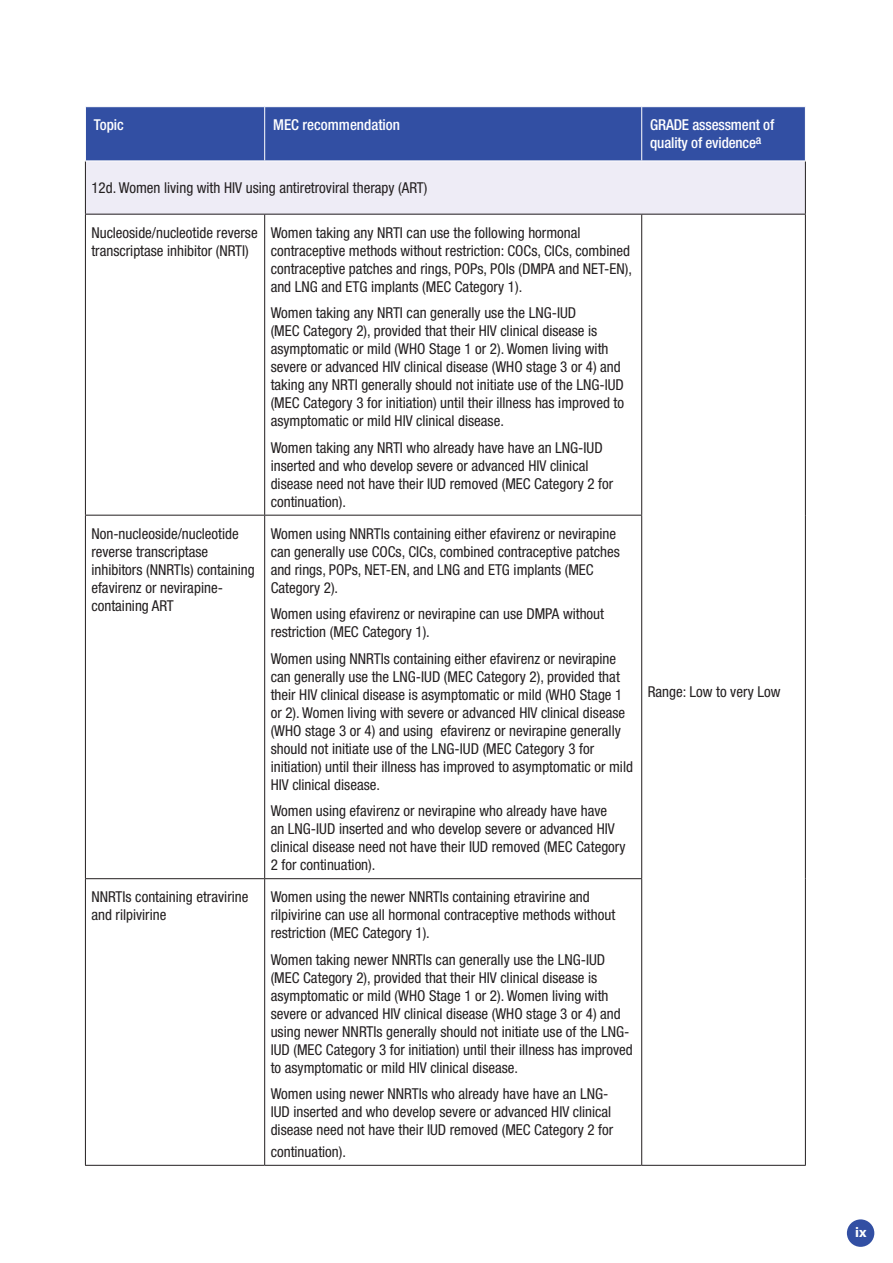
<style>
.page{position:relative;width:893px;height:1263px;background:#fff}
.page>*{position:absolute;margin:0;border:0;box-sizing:border-box;transform-origin:0 0}
.Table_text{font:condensed 15px/18px "Helvetica Neue LT Std";color:#231f20}
.Table_running_header{font:500 condensed 15px/18px "Helvetica Neue LT Std";letter-spacing:-.01em;color:#fff}
.Recommendation_text{font:condensed 15px "Helvetica Neue LT Std";color:#231f20}
.t1{font:700 14.4px "Myriad Pro";color:#fff}
</style>
<div class="page">
<div style="left:847px;top:1219px;width:27px;height:28px;background:#324fa3;border-radius:50%"></div>
<div style="left:86px;top:107px;width:719px;height:54px;background:#324fa3"></div>
<div style="left:85px;top:161px;width:720px;height:53px;background:#eeecf6"></div>
<hr style="left:85px;top:515px;width:180px;height:1px;background:#231f20">
<hr style="left:85px;top:515px;width:1px;height:363px;background:#231f20">
<hr style="left:265px;top:515px;width:377px;height:1px;background:#231f20">
<hr style="left:264px;top:515px;width:1px;height:363px;background:#231f20">
<hr style="left:85px;top:878px;width:180px;height:1px;background:#231f20">
<hr style="left:85px;top:879px;width:1px;height:286px;background:#231f20">
<hr style="left:265px;top:878px;width:377px;height:1px;background:#231f20">
<hr style="left:264px;top:879px;width:1px;height:286px;background:#231f20">
<hr style="left:85px;top:161px;width:1px;height:53px;background:#231f20">
<hr style="left:805px;top:161px;width:1px;height:53px;background:#231f20">
<hr style="left:264px;top:215px;width:1px;height:300px;background:#231f20">
<hr style="left:85px;top:1165px;width:180px;height:1px;background:#231f20">
<hr style="left:265px;top:1165px;width:377px;height:1px;background:#231f20">
<hr style="left:642px;top:1165px;width:164px;height:1px;background:#231f20">
<hr style="left:85px;top:214px;width:180px;height:1px;background:#231f20">
<hr style="left:85px;top:215px;width:1px;height:300px;background:#231f20">
<hr style="left:265px;top:214px;width:377px;height:1px;background:#231f20">
<hr style="left:264px;top:107px;width:1px;height:54px;background:#fff">
<hr style="left:642px;top:161px;width:164px;height:1px;background:#fff">
<hr style="left:642px;top:214px;width:164px;height:1px;background:#231f20">
<hr style="left:641px;top:215px;width:1px;height:300px;background:#231f20">
<hr style="left:805px;top:215px;width:1px;height:300px;background:#231f20">
<hr style="left:641px;top:515px;width:1px;height:363px;background:#231f20">
<hr style="left:805px;top:515px;width:1px;height:364px;background:#231f20">
<hr style="left:641px;top:879px;width:1px;height:286px;background:#231f20">
<hr style="left:805px;top:879px;width:1px;height:286px;background:#231f20">
<hr style="left:641px;top:107px;width:1px;height:54px;background:#fff">
<hr style="left:85px;top:161px;width:180px;height:1px;background:#fff">
<hr style="left:265px;top:161px;width:377px;height:1px;background:#fff">
<p class="Table_running_header" style="left:94px;top:116px;width:31px">Topic</p>
<p class="Table_running_header" style="left:273px;top:116px;width:128px">MEC recommendation</p>
<p class="Table_running_header" style="left:650px;top:116px;width:125px">GRADE assessment of quality of evidence<sup>a</sup></p>
<p class="Recommendation_text" style="left:91px;top:179px;width:338px">12d. Women living with HIV using antiretroviral therapy (ART)</p>
<p class="Table_text" style="left:91px;top:223px;width:168px">Nucleoside/nucleotide reverse transcriptase inhibitor (NRTI)</p>
<p class="Table_text" style="left:271px;top:223px;width:363px">Women taking any NRTI can use the following hormonal contraceptive methods without restriction: COCs, CICs, combined contraceptive patches and rings, POPs, POIs (DMPA and NET-EN), and LNG and ETG implants (MEC Category 1).</p>
<p class="Table_text" style="left:271px;top:304px;width:355px">Women taking any NRTI can generally use the LNG-IUD<br>(MEC Category 2), provided that their HIV clinical disease is asymptomatic or mild (WHO Stage 1 or 2). Women living with severe or advanced HIV clinical disease (WHO stage 3 or 4) and taking any NRTI generally should not initiate use of the LNG-IUD (MEC Category 3 for initiation) until their illness has improved to asymptomatic or mild HIV clinical disease.</p>
<p class="Table_text" style="left:271px;top:438px;width:344px">Women taking any NRTI who already have have an LNG-IUD inserted and who develop severe or advanced HIV clinical disease need not have their IUD removed (MEC Category 2 for continuation).</p>
<p class="Table_text" style="left:91px;top:524px;width:165px">Non-nucleoside/nucleotide reverse transcriptase inhibitors (NNRTIs) containing efavirenz or nevirapine&shy;containing ART</p>
<p class="Table_text" style="left:271px;top:524px;width:351px">Women using NNRTIs containing either efavirenz or nevirapine can generally use COCs, CICs, combined contraceptive patches and rings, POPs, NET-EN, and LNG and ETG implants (MEC Category 2).</p>
<p class="Table_text" style="left:271px;top:605px;width:335px">Women using efavirenz or nevirapine can use DMPA without restriction (MEC Category 1).</p>
<p class="Table_text" style="left:271px;top:649px;width:364px">Women using NNRTIs containing either efavirenz or nevirapine can generally use the LNG-IUD (MEC Category 2), provided that their HIV clinical disease is asymptomatic or mild (WHO Stage 1 or 2). Women living with severe or advanced HIV clinical disease (WHO stage 3 or 4) and using efavirenz or nevirapine generally should not initiate use of the LNG-IUD (MEC Category 3 for initiation) until their illness has improved to asymptomatic or mild HIV clinical disease.</p>
<p class="Table_text" style="left:271px;top:802px;width:357px">Women using efavirenz or nevirapine who already have have<br>an LNG-IUD inserted and who develop severe or advanced HIV clinical disease need not have their IUD removed (MEC Category 2 for continuation).</p>
<p class="Table_text" style="left:91px;top:888px;width:159px">NNRTIs containing etravirine and rilpivirine</p>
<p class="Table_text" style="left:271px;top:888px;width:346px">Women using the newer NNRTIs containing etravirine and rilpivirine can use all hormonal contraceptive methods without restriction (MEC Category 1).</p>
<p class="Table_text" style="left:271px;top:950px;width:364px">Women taking newer NNRTIs can generally use the LNG-IUD (MEC Category 2), provided that their HIV clinical disease is asymptomatic or mild (WHO Stage 1 or 2). Women living with severe or advanced HIV clinical disease (WHO stage 3 or 4) and using newer NNRTIs generally should not initiate use of the LNG-IUD (MEC Category 3 for initiation) until their illness has improved to asymptomatic or mild HIV clinical disease.</p>
<p class="Table_text" style="left:271px;top:1085px;width:344px">Women using newer NNRTIs who already have have an LNG-<br>IUD inserted and who develop severe or advanced HIV clinical disease need not have their IUD removed (MEC Category 2 for</p>
<p class="Table_text" style="left:271px;top:1142px;width:77px">continuation).</p>
<p class="Table_text" style="left:648px;top:683px;width:134px">Range: Low to very Low</p>
<p class="t1" style="left:855px;top:1223px;width:13px">ix</p>
</div>
